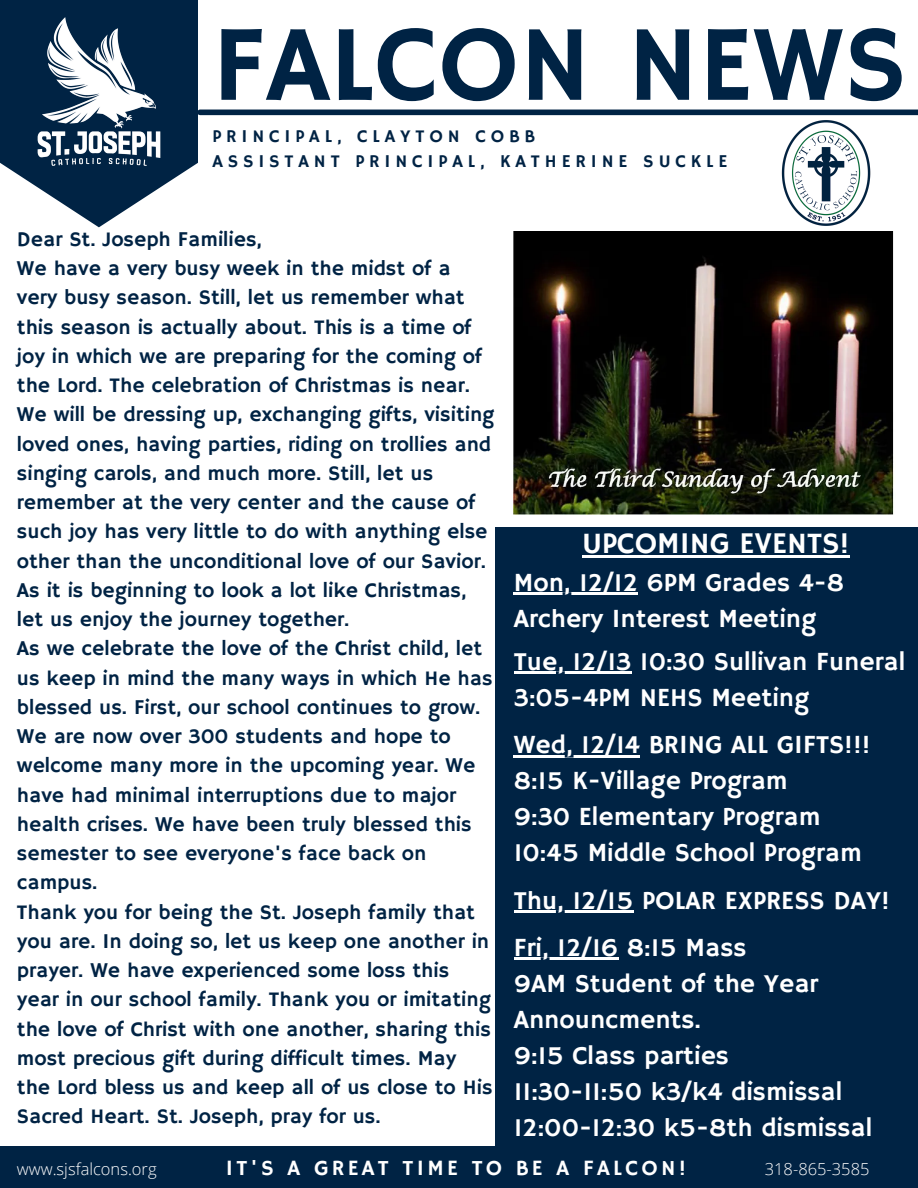
<style>
.page{position:relative;width:918px;height:1188px;background:#fff}
.page>*{position:absolute;margin:0;border:0;box-sizing:border-box;transform-origin:0 0}
.t1{font:108.45px "Hammersmith One";color:#002344}
.t2{font:30px "Hammersmith One";color:#fff}
.t3{font:26.1px/36.2px "Hammersmith One";color:#fff}
.t4{font:21.75px "Hammersmith One";letter-spacing:.15em;color:#fff}
.t5{font:21px/29.2px "Hammersmith One";color:#002344}
.t6{font:18px/24.8px "Hammersmith One";letter-spacing:.27em;color:#002344}
.t7{font:17.1px "Open Sans";letter-spacing:.15em;color:#fff}
.t8{font:300 16.5px "Open Sans";color:#fff}
</style>
<div class="page">
<div style="left:0;top:1147px;width:918px;height:41px;background:#002344"></div>
<svg style="left:43px;top:191px;width:112px;height:36px"></svg>
<div style="left:495px;top:527px;width:423px;height:633px;background:#002344"></div>
<img style="left:781px;top:120px;width:90px;height:106px">
<div style="left:200px;top:110px;width:718px;height:5px;background:#002344"></div>
<img style="left:0;top:0;width:198px;height:191px">
<img style="left:514px;top:231px;width:380px;height:284px">
<hr style="left:582px;top:555px;width:268px;height:3px;background:#fff">
<hr style="left:514px;top:592px;width:124px;height:3px;background:#fff">
<hr style="left:514px;top:671px;width:117px;height:3px;background:#fff">
<hr style="left:514px;top:755px;width:126px;height:2px;background:#fff">
<hr style="left:514px;top:910px;width:119px;height:3px;background:#fff">
<hr style="left:514px;top:958px;width:104px;height:2px;background:#fff">
<h1 class="t1" style="left:212px;top:2px;width:696px">FALCON NEWS</h1>
<p class="t6" style="left:212px;top:125px;width:517px">PRINCIPAL, CLAYTON COBB<br>ASSISTANT PRINCIPAL, KATHERINE SUCKLE</p>
<p class="t5" style="left:17px;top:225px;width:479px">Dear St. Joseph Families,<br>We have a very busy week in the midst of a very busy season. Still, let us remember what this season is actually about. This is a time of joy in which we are preparing for the coming of the Lord. The celebration of Christmas is near.<br>We will be dressing up, exchanging gifts, visiting loved ones, having parties, riding on trollies and singing carols, and much more. Still, let us remember at the very center and the cause of such joy has very little to do with anything else other than the unconditional love of our Savior.<br>As it is beginning to look a lot like Christmas, let us enjoy the journey together.<br>As we celebrate the love of the Christ child, let us keep in mind the many ways in which He has blessed us. First, our school continues to grow.<br>We are now over 300 students and hope to welcome many more in the upcoming year. We have had minimal interruptions due to major health crises. We have been truly blessed this semester to see everyone's face back on campus.<br>Thank you for being the St. Joseph family that you are. In doing so, let us keep one another in prayer. We have experienced some loss this year in our school family. Thank you or imitating the love of Christ with one another, sharing this most precious gift during difficult times. May the Lord bless us and keep all of us close to His Sacred Heart. St. Joseph, pray for us.</p>
<h2 class="t2" style="left:582px;top:526px;width:269px">UPCOMING EVENTS!</h2>
<p class="t3" style="left:514px;top:565px;width:332px">Mon, 12/12 6PM Grades 4-8<br>Archery Interest Meeting</p>
<p class="t3" style="left:514px;top:645px;width:393px">Tue, 12/13 10:30 Sullivan Funeral<br>3:05-4PM NEHS Meeting</p>
<p class="t3" style="left:514px;top:728px;width:358px">Wed, 12/14 BRING ALL GIFTS!!!<br>8:15 K-Village Program<br>9:30 Elementary Program<br>10:45 Middle School Program</p>
<p class="t3" style="left:514px;top:878px;width:378px;line-height:47.2px">Thu, 12/15 POLAR EXPRESS DAY!<br>Fri, 12/16 8:15 Mass</p>
<p class="t3" style="left:514px;top:967px;width:360px">9AM Student of the Year<br>Announcments.<br>9:15 Class parties<br>11:30-11:50 k3/k4 dismissal<br>12:00-12:30 k5-8th dismissal</p>
<p class="t7" style="left:286px;top:1144px;width:341px">THE LION'S ROAR MARCH ISSUE 2</p>
<p class="t4" style="left:226px;top:1156px;width:462px">IT'S A GREAT TIME TO BE A FALCON!</p>
<p class="t8" style="left:17px;top:1158px;width:141px">www.sjsfalcons.org</p>
<p class="t8" style="left:765px;top:1158px;width:106px">318-865-3585</p>
</div>
